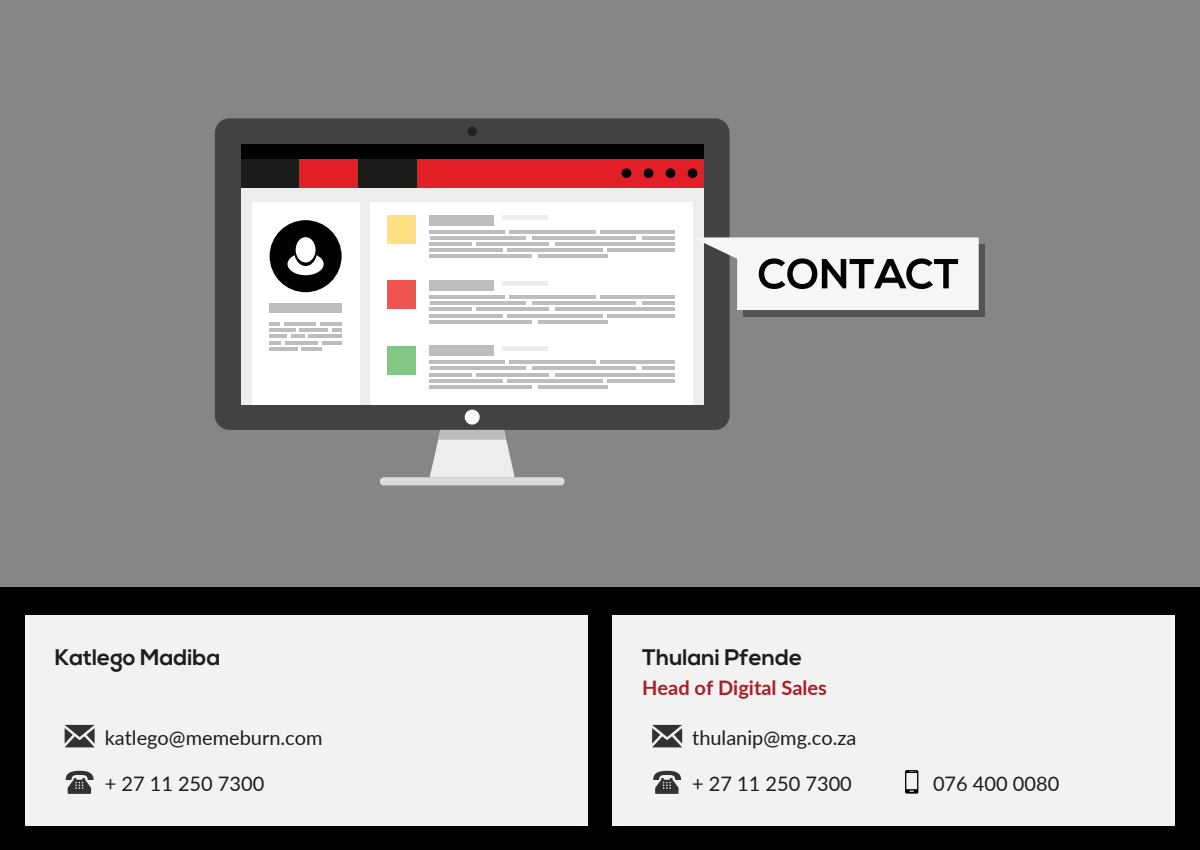
<style>
.page{position:relative;width:1200px;height:850px;background:#fff}
.page>*{position:absolute;margin:0;border:0;box-sizing:border-box;transform-origin:0 0}
.t1{font:700 22.5px "Nexa";color:#1d1d1d}
.t2{font:20px "Lato";color:#1d1d1d}
.t3{font:700 20px "Lato";color:#ab1f26}
</style>
<div class="page">
<div style="left:0;top:0;width:1200px;height:593px;background:#878687"></div>
<div style="left:0;top:587px;width:1200px;height:263px;background:#010202"></div>
<div style="left:25px;top:615px;width:562px;height:211px;background:#f2f2f2"></div>
<svg style="left:66px;top:771px;width:28px;height:23px"></svg>
<svg style="left:65px;top:725px;width:30px;height:22px"></svg>
<div style="left:613px;top:615px;width:562px;height:211px;background:#f2f2f2"></div>
<svg style="left:653px;top:771px;width:28px;height:23px"></svg>
<svg style="left:652px;top:725px;width:30px;height:22px"></svg>
<div style="left:215px;top:118px;width:515px;height:312px;background:#434242;border-radius:15px"></div>
<div style="left:241px;top:144px;width:463px;height:260px;background:#eeeded"></div>
<div style="left:468px;top:127px;width:9px;height:9px;background:#202020;border-radius:50%"></div>
<div style="left:465px;top:410px;width:15px;height:15px;background:#fafbfc;border-radius:50%"></div>
<div style="left:380px;top:477px;width:185px;height:8px;background:#dcdcdc;border-radius:4px"></div>
<svg style="left:430px;top:430px;width:85px;height:47px;background:#d9d8d8"></svg>
<div style="left:241px;top:144px;width:463px;height:15px;background:#010202"></div>
<div style="left:241px;top:159px;width:463px;height:29px;background:#e21e26"></div>
<div style="left:688px;top:168px;width:9px;height:10px;background:#010202;border-radius:50%"></div>
<div style="left:666px;top:168px;width:9px;height:10px;background:#010202;border-radius:50%"></div>
<div style="left:644px;top:168px;width:9px;height:10px;background:#010202;border-radius:50%"></div>
<div style="left:622px;top:168px;width:9px;height:10px;background:#010202;border-radius:50%"></div>
<div style="left:241px;top:159px;width:59px;height:29px;background:#1c1c1a"></div>
<div style="left:358px;top:159px;width:59px;height:29px;background:#1c1c1a"></div>
<div style="left:252px;top:202px;width:107px;height:202px;background:#fff"></div>
<div style="left:370px;top:202px;width:323px;height:202px;background:#fff"></div>
<div style="left:270px;top:220px;width:72px;height:72px;background:#010202;border-radius:50%"></div>
<div style="left:296px;top:237px;width:20px;height:25px;background:#fff;border-radius:50%"></div>
<svg style="left:288px;top:255px;width:36px;height:20px"></svg>
<hr style="left:430px;top:230px;width:75px;height:3px;background:#bdbdbd">
<hr style="left:510px;top:230px;width:86px;height:3px;background:#bdbdbd">
<hr style="left:601px;top:230px;width:74px;height:3px;background:#bdbdbd">
<hr style="left:430px;top:236px;width:96px;height:3px;background:#bdbdbd">
<hr style="left:532px;top:236px;width:103px;height:3px;background:#bdbdbd">
<hr style="left:642px;top:236px;width:33px;height:3px;background:#bdbdbd">
<hr style="left:430px;top:243px;width:42px;height:3px;background:#bdbdbd">
<hr style="left:476px;top:243px;width:73px;height:3px;background:#bdbdbd">
<hr style="left:556px;top:243px;width:119px;height:3px;background:#bdbdbd">
<hr style="left:430px;top:249px;width:73px;height:3px;background:#bdbdbd">
<hr style="left:507px;top:249px;width:96px;height:3px;background:#bdbdbd">
<hr style="left:607px;top:249px;width:68px;height:3px;background:#bdbdbd">
<hr style="left:430px;top:255px;width:102px;height:3px;background:#bdbdbd">
<hr style="left:539px;top:255px;width:69px;height:3px;background:#bdbdbd">
<div style="left:388px;top:215px;width:28px;height:29px;background:#ffdf81"></div>
<div style="left:430px;top:215px;width:64px;height:11px;background:#bdbdbd"></div>
<div style="left:502px;top:215px;width:45px;height:5px;background:#eeeded"></div>
<hr style="left:430px;top:295px;width:75px;height:3px;background:#bdbdbd">
<hr style="left:510px;top:295px;width:86px;height:3px;background:#bdbdbd">
<hr style="left:601px;top:295px;width:74px;height:3px;background:#bdbdbd">
<hr style="left:430px;top:302px;width:96px;height:3px;background:#bdbdbd">
<hr style="left:532px;top:302px;width:103px;height:3px;background:#bdbdbd">
<hr style="left:642px;top:302px;width:33px;height:3px;background:#bdbdbd">
<hr style="left:430px;top:308px;width:42px;height:3px;background:#bdbdbd">
<hr style="left:476px;top:308px;width:73px;height:3px;background:#bdbdbd">
<hr style="left:556px;top:308px;width:119px;height:3px;background:#bdbdbd">
<hr style="left:430px;top:314px;width:73px;height:3px;background:#bdbdbd">
<hr style="left:507px;top:314px;width:96px;height:3px;background:#bdbdbd">
<hr style="left:607px;top:314px;width:68px;height:3px;background:#bdbdbd">
<hr style="left:430px;top:320px;width:102px;height:3px;background:#bdbdbd">
<hr style="left:539px;top:320px;width:69px;height:3px;background:#bdbdbd">
<div style="left:388px;top:281px;width:28px;height:28px;background:#ef5451"></div>
<div style="left:430px;top:281px;width:64px;height:10px;background:#bdbdbd"></div>
<hr style="left:502px;top:281px;width:45px;height:4px;background:#eeeded">
<hr style="left:430px;top:361px;width:75px;height:3px;background:#bdbdbd">
<hr style="left:510px;top:361px;width:86px;height:3px;background:#bdbdbd">
<hr style="left:601px;top:361px;width:74px;height:3px;background:#bdbdbd">
<hr style="left:430px;top:367px;width:96px;height:3px;background:#bdbdbd">
<hr style="left:532px;top:367px;width:103px;height:3px;background:#bdbdbd">
<hr style="left:642px;top:367px;width:33px;height:3px;background:#bdbdbd">
<hr style="left:430px;top:373px;width:42px;height:3px;background:#bdbdbd">
<hr style="left:476px;top:373px;width:73px;height:3px;background:#bdbdbd">
<hr style="left:556px;top:373px;width:119px;height:3px;background:#bdbdbd">
<hr style="left:430px;top:379px;width:73px;height:3px;background:#bdbdbd">
<hr style="left:507px;top:379px;width:96px;height:3px;background:#bdbdbd">
<hr style="left:607px;top:379px;width:68px;height:3px;background:#bdbdbd">
<hr style="left:430px;top:385px;width:102px;height:3px;background:#bdbdbd">
<hr style="left:539px;top:385px;width:69px;height:3px;background:#bdbdbd">
<div style="left:388px;top:346px;width:28px;height:29px;background:#82c785"></div>
<div style="left:430px;top:346px;width:64px;height:10px;background:#bdbdbd"></div>
<div style="left:502px;top:346px;width:45px;height:5px;background:#eeeded"></div>
<div style="left:270px;top:303px;width:72px;height:10px;background:#bdbdbd"></div>
<svg style="left:270px;top:323px;width:10px;height:3px"></svg>
<hr style="left:284px;top:323px;width:32px;height:3px;background:#bdbdbd">
<hr style="left:320px;top:323px;width:22px;height:3px;background:#bdbdbd">
<hr style="left:270px;top:329px;width:26px;height:3px;background:#bdbdbd">
<hr style="left:300px;top:329px;width:28px;height:3px;background:#bdbdbd">
<svg style="left:332px;top:329px;width:10px;height:3px"></svg>
<hr style="left:270px;top:335px;width:17px;height:3px;background:#bdbdbd">
<hr style="left:291px;top:335px;width:14px;height:3px;background:#bdbdbd">
<hr style="left:308px;top:335px;width:34px;height:3px;background:#bdbdbd">
<svg style="left:270px;top:341px;width:11px;height:3px"></svg>
<hr style="left:285px;top:341px;width:33px;height:3px;background:#bdbdbd">
<hr style="left:322px;top:341px;width:20px;height:3px;background:#bdbdbd">
<hr style="left:270px;top:347px;width:28px;height:3px;background:#bdbdbd">
<hr style="left:302px;top:347px;width:20px;height:3px;background:#bdbdbd">
<div style="left:744px;top:244px;width:241px;height:72px;background:#535353"></div>
<svg style="left:704px;top:237px;width:275px;height:73px;background:#c6c6c6"></svg>
<svg style="left:905px;top:770px;width:13px;height:24px"></svg>
<p class="t1" style="left:55px;top:644px;width:167px">Katlego Madiba</p>
<p class="t1" style="left:642px;top:644px;width:161px">Thulani Pfende</p>
<p class="t3" style="left:642px;top:673px;width:186px">Head of Digital Sales</p>
<p class="t2" style="left:105px;top:723px;width:219px">katlego@memeburn.com</p>
<p class="t2" style="left:692px;top:723px;width:166px">thulanip@mg.co.za</p>
<p class="t2" style="left:105px;top:769px;width:161px">+ 27 11 250 7300</p>
<p class="t2" style="left:692px;top:769px;width:161px">+ 27 11 250 7300</p>
<p class="t2" style="left:933px;top:769px;width:128px">076 400 0080</p>
</div>
